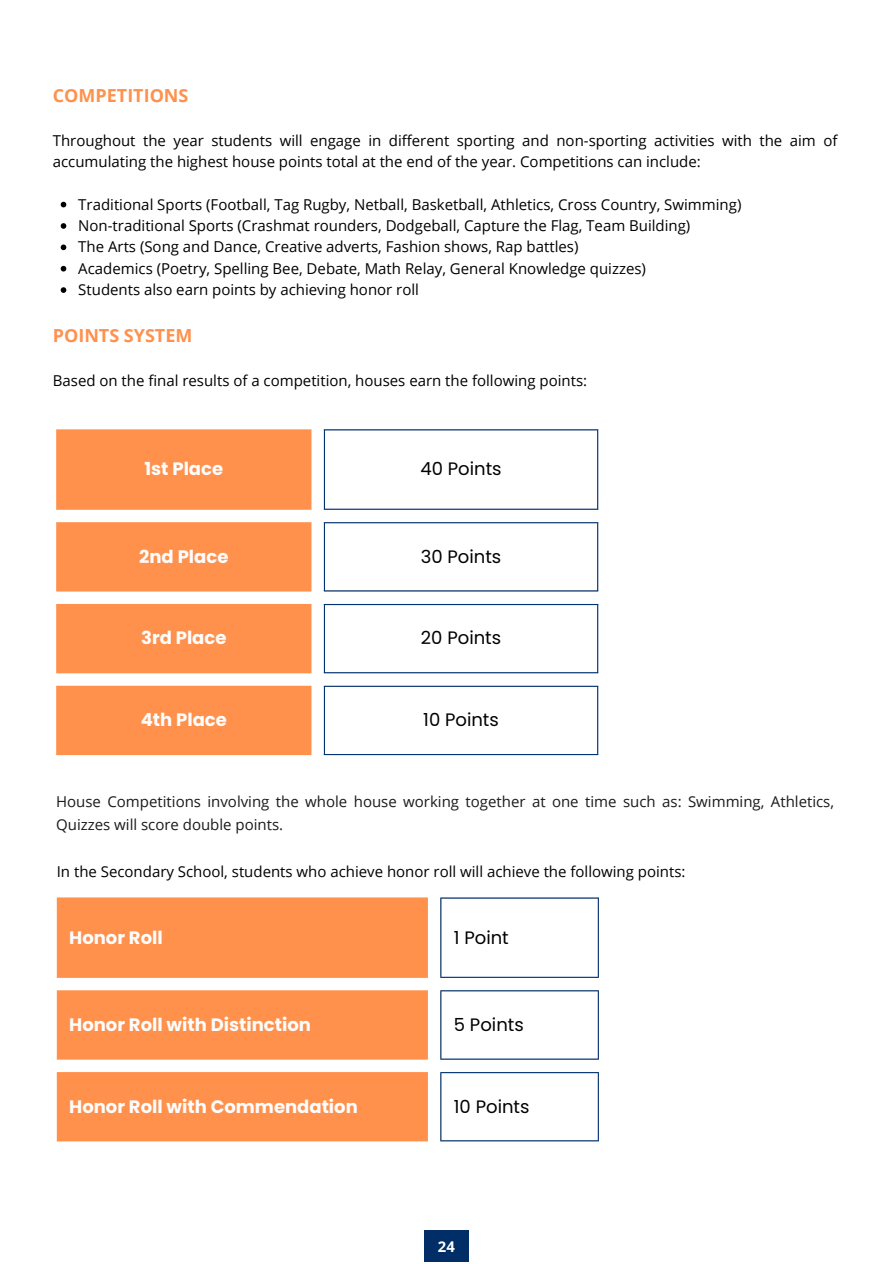
<style>
.page{position:relative;width:893px;height:1264px;background:#fff}
.page>*{position:absolute;margin:0;border:0;box-sizing:border-box;transform-origin:0 0}
.t1{font:700 18px "Poppins";color:#fdfdfd}
.t2{font:18px "Poppins";color:#000}
.t3{font:700 18px "Open Sans";color:#ff914d}
.t4{font:15px/21.3px "Open Sans";color:#000}
.t5{font:15px/22.5px "Open Sans";color:#1c191d}
.t6{font:700 14.85px "Open Sans";color:#fff}
</style>
<div class="page">
<svg style="left:61px;top:202px;width:5px;height:5px"></svg>
<svg style="left:61px;top:223px;width:5px;height:6px"></svg>
<svg style="left:61px;top:244px;width:5px;height:6px"></svg>
<svg style="left:61px;top:266px;width:5px;height:5px"></svg>
<svg style="left:61px;top:287px;width:5px;height:6px"></svg>
<svg style="left:56px;top:429px;width:255px;height:326px;background:#ff9e62"></svg>
<svg style="left:324px;top:430px;width:274px;height:244px"></svg>
<hr style="left:324px;top:430px;width:1px;height:78px;background:#013272">
<hr style="left:597px;top:430px;width:1px;height:78px;background:#013272">
<hr style="left:324px;top:429px;width:274px;height:1px;background:#013272">
<hr style="left:324px;top:508px;width:274px;height:2px;background:#013272">
<hr style="left:324px;top:523px;width:1px;height:67px;background:#013272">
<hr style="left:597px;top:523px;width:1px;height:67px;background:#013272">
<hr style="left:324px;top:522px;width:274px;height:1px;background:#013272">
<hr style="left:324px;top:590px;width:274px;height:1px;background:#013272">
<hr style="left:324px;top:605px;width:1px;height:67px;background:#013272">
<hr style="left:597px;top:605px;width:1px;height:67px;background:#013272">
<hr style="left:324px;top:604px;width:274px;height:1px;background:#013272">
<hr style="left:324px;top:672px;width:274px;height:1px;background:#013272">
<hr style="left:324px;top:687px;width:1px;height:67px;background:#013272">
<hr style="left:597px;top:687px;width:1px;height:67px;background:#013272">
<hr style="left:324px;top:685px;width:274px;height:2px;background:#013272">
<hr style="left:324px;top:754px;width:274px;height:1px;background:#013272">
<svg style="left:57px;top:897px;width:371px;height:244px;background:#ff9c5f"></svg>
<svg style="left:440px;top:898px;width:159px;height:242px"></svg>
<hr style="left:440px;top:898px;width:1px;height:78px;background:#013272">
<hr style="left:597px;top:898px;width:2px;height:78px;background:#013272">
<hr style="left:440px;top:897px;width:159px;height:1px;background:#013272">
<hr style="left:440px;top:976px;width:159px;height:1px;background:#013272">
<hr style="left:440px;top:991px;width:1px;height:67px;background:#013272">
<hr style="left:597px;top:991px;width:2px;height:67px;background:#013272">
<hr style="left:440px;top:990px;width:159px;height:1px;background:#013272">
<hr style="left:440px;top:1058px;width:159px;height:1px;background:#013272">
<hr style="left:440px;top:1073px;width:1px;height:67px;background:#013272">
<hr style="left:597px;top:1073px;width:2px;height:67px;background:#013272">
<hr style="left:440px;top:1072px;width:159px;height:1px;background:#013272">
<hr style="left:440px;top:1140px;width:159px;height:1px;background:#013272">
<div style="left:424px;top:1230px;width:44px;height:32px;background:#012e66"></div>
<p class="t3" style="left:53px;top:82px;width:137px">COMPETITIONS</p>
<p class="t4" style="left:53px;top:129px;width:786px">Throughout the year students will engage in different sporting and non-sporting activities with the aim of accumulating the highest house points total at the end of the year. Competitions can include:</p>
<p class="t4" style="left:78px;top:193px;width:664px">Traditional Sports (Football, Tag Rugby, Netball, Basketball, Athletics, Cross Country, Swimming)</p>
<p class="t4" style="left:78px;top:214px;width:613px">Non-traditional Sports (Crashmat rounders, Dodgeball, Capture the Flag, Team Building)</p>
<p class="t4" style="left:78px;top:236px;width:501px">The Arts (Song and Dance, Creative adverts, Fashion shows, Rap battles)</p>
<p class="t4" style="left:78px;top:257px;width:569px">Academics (Poetry, Spelling Bee, Debate, Math Relay, General Knowledge quizzes)</p>
<p class="t4" style="left:78px;top:279px;width:342px">Students also earn points by achieving honor roll</p>
<p class="t3" style="left:53px;top:323px;width:141px">POINTS SYSTEM</p>
<p class="t4" style="left:53px;top:370px;width:535px">Based on the final results of a competition, houses earn the following points:</p>
<p class="t1" style="left:144px;top:456px;width:80px">1st Place</p>
<p class="t2" style="left:420px;top:456px;width:83px">40 Points</p>
<p class="t1" style="left:139px;top:543px;width:91px">2nd Place</p>
<p class="t2" style="left:421px;top:543px;width:82px">30 Points</p>
<p class="t1" style="left:141px;top:625px;width:87px">3rd Place</p>
<p class="t2" style="left:421px;top:625px;width:82px">20 Points</p>
<p class="t1" style="left:141px;top:707px;width:88px">4th Place</p>
<p class="t2" style="left:423px;top:707px;width:77px">10 Points</p>
<p class="t5" style="left:56px;top:790px;width:779px">House Competitions involving the whole house working together at one time such as: Swimming, Athletics,<br>Quizzes will score double points.</p>
<p class="t4" style="left:57px;top:860px;width:630px">In the Secondary School, students who achieve honor roll will achieve the following points:</p>
<p class="t1" style="left:69px;top:924px;width:95px">Honor Roll</p>
<p class="t2" style="left:454px;top:924px;width:56px">1 Point</p>
<p class="t1" style="left:69px;top:1011px;width:243px">Honor Roll with Distinction</p>
<p class="t2" style="left:454px;top:1011px;width:71px">5 Points</p>
<p class="t1" style="left:69px;top:1093px;width:290px">Honor Roll with Commendation</p>
<p class="t2" style="left:454px;top:1093px;width:77px">10 Points</p>
<p class="t6" style="left:438px;top:1236px;width:18px">24</p>
</div>
